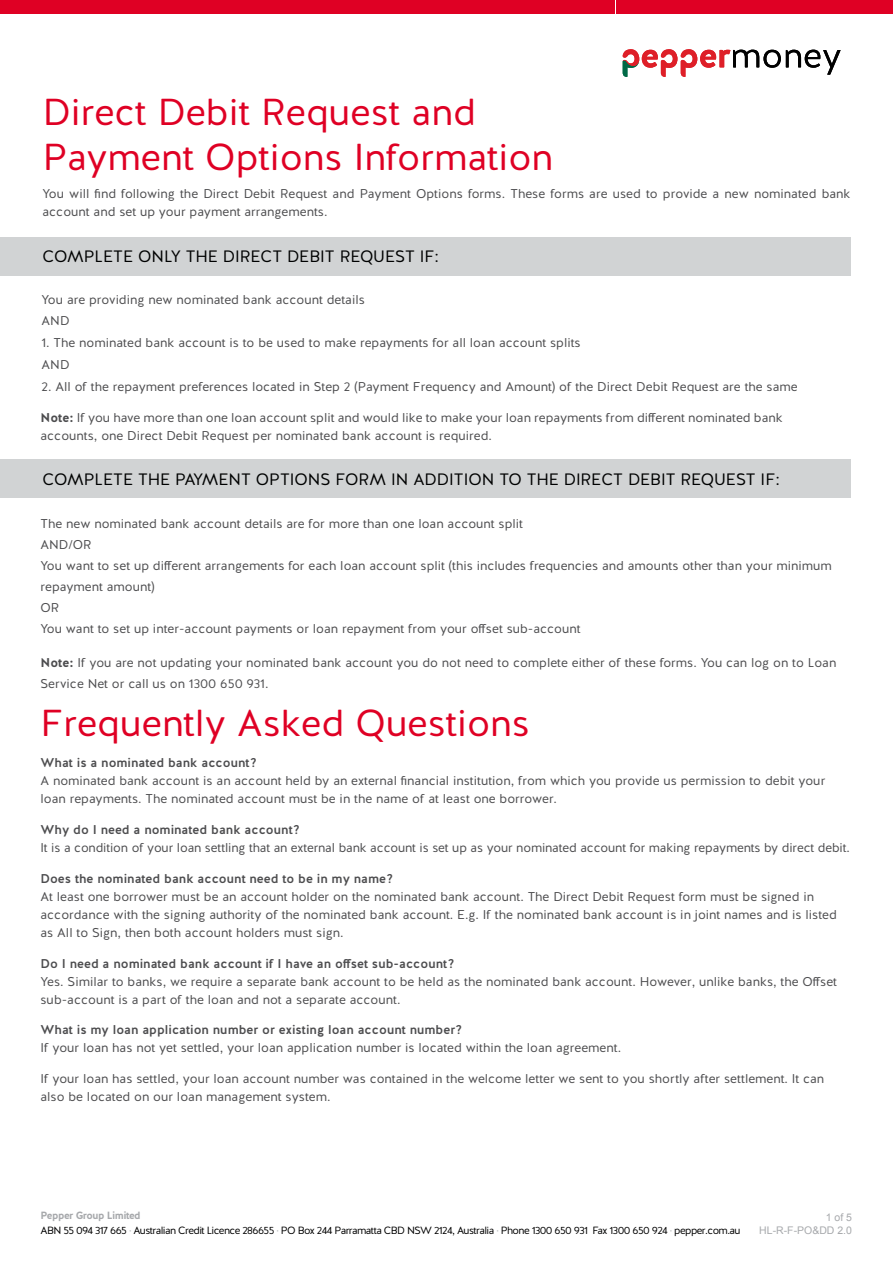
<style>
.page{position:relative;width:893px;height:1263px;background:#fff}
.page>*{position:absolute;margin:0;border:0;box-sizing:border-box;transform-origin:0 0}
.t1{font:37.5px/45px "Halis R";color:#df0024}
.t2{font:16.5px "Halis R";color:#000101}
.t3{font:12.75px/18px "Halis R";color:#4d4d4f}
.t4{font:500 12.75px "Halis R";color:#4d4d4f}
.t5{font:10.5px "Halis R";letter-spacing:-.055em;color:#000101}
.t6{font:10.5px "Arial";color:#a7a9ac}
.t7{font:700 10.5px "Halis R";letter-spacing:-.05em;color:#a7a9ac}
.s1{font-weight:700}
.s2{color:#a7a9ac}
</style>
<div class="page">
<div style="left:0;top:0;width:615px;height:14px;background:#df0024"></div>
<div style="left:616px;top:0;width:277px;height:14px;background:#df0024"></div>
<div style="left:0;top:237px;width:850px;height:38px;background:#d1d3d4"></div>
<div style="left:0;top:459px;width:850px;height:38px;background:#d1d3d4"></div>
<svg style="left:622px;top:49px;width:219px;height:28px"></svg>
<h1 class="t1" style="left:43px;top:90px;width:512px">Direct Debit Request and<br>Payment Options Information</h1>
<p class="t3" style="left:43px;top:185px;width:810px">You will find following the Direct Debit Request and Payment Options forms. These forms are used to provide a new nominated bank account and set up your payment arrangements.</p>
<p class="t2" style="left:43px;top:246px;width:398px">COMPLETE ONLY THE DIRECT DEBIT REQUEST IF:</p>
<p class="t3" style="left:42px;top:289px;width:325px;line-height:21.8px">You are providing new nominated bank account details<br>AND</p>
<p class="t3" style="left:42px;top:332px;width:541px;line-height:21.8px">1. The nominated bank account is to be used to make repayments for all loan account splits<br>AND</p>
<p class="t3" style="left:42px;top:377px;width:758px">2. All of the repayment preferences located in Step 2 (Payment Frequency and Amount) of the Direct Debit Request are the same</p>
<p class="t3" style="left:41px;top:409px;width:744px"><span class="s1">Note:</span> If you have more than one loan account split and would like to make your loan repayments from different nominated bank accounts, one Direct Debit Request per nominated bank account is required.</p>
<p class="t2" style="left:43px;top:469px;width:739px">COMPLETE THE PAYMENT OPTIONS FORM IN ADDITION TO THE DIRECT DEBIT REQUEST IF:</p>
<p class="t3" style="left:41px;top:513px;width:793px;line-height:21px">The new nominated bank account details are for more than one loan account split<br>AND/OR<br>You want to set up different arrangements for each loan account split (this includes frequencies and amounts other than your minimum repayment amount)<br>OR<br>You want to set up inter-account payments or loan repayment from your offset sub-account</p>
<p class="t3" style="left:41px;top:652px;width:797px;line-height:21px"><span class="s1">Note:</span> If you are not updating your nominated bank account you do not need to complete either of these forms. You can log on to Loan<br>Service Net or call us on 1300 650 931.</p>
<h1 class="t1" style="left:40px;top:701px;width:491px">Frequently Asked Questions</h1>
<p class="t4" style="left:40px;top:755px;width:218px">What is a nominated bank account?</p>
<p class="t3" style="left:40px;top:772px;width:786px">A nominated bank account is an account held by an external financial institution, from which you provide us permission to debit your loan repayments. The nominated account must be in the name of at least one borrower.</p>
<p class="t4" style="left:40px;top:821px;width:261px">Why do I need a nominated bank account?</p>
<p class="t3" style="left:40px;top:839px;width:811px">It is a condition of your loan settling that an external bank account is set up as your nominated account for making repayments by direct debit.</p>
<p class="t4" style="left:40px;top:870px;width:354px">Does the nominated bank account need to be in my name?</p>
<p class="t3" style="left:40px;top:888px;width:798px">At least one borrower must be an account holder on the nominated bank account. The Direct Debit Request form must be signed in accordance with the signing authority of the nominated bank account. E.g. If the nominated bank account is in joint names and is listed as All to Sign, then both account holders must sign.</p>
<p class="t4" style="left:40px;top:955px;width:416px">Do I need a nominated bank account if I have an offset sub-account?</p>
<p class="t3" style="left:40px;top:972px;width:798px">Yes. Similar to banks, we require a separate bank account to be held as the nominated bank account. However, unlike banks, the Offset sub-account is a part of the loan and not a separate account.</p>
<p class="t4" style="left:40px;top:1022px;width:423px">What is my loan application number or existing loan account number?</p>
<p class="t3" style="left:40px;top:1039px;width:582px">If your loan has not yet settled, your loan application number is located within the loan agreement.</p>
<p class="t3" style="left:40px;top:1070px;width:785px">If your loan has settled, your loan account number was contained in the welcome letter we sent to you shortly after settlement. It can also be located on our loan management system.</p>
<p class="t7" style="left:40px;top:1208px;width:102px">Pepper Group Limited</p>
<p class="t6" style="left:826px;top:1210px;width:28px">1 of 5</p>
<p class="t5" style="left:40px;top:1223px;width:702px">ABN 55 094 317 665 <span class="s2">·</span> Australian Credit Licence 286655 <span class="s2">·</span> PO Box 244 Parramatta CBD NSW 2124, Australia <span class="s2">·</span> Phone 1300 650 931 Fax 1300 650 924 <span class="s2">·</span> pepper.com.au</p>
<p class="t6" style="left:759px;top:1223px;width:94px">HL-R-F-PO&amp;DD 2.0</p>
</div>
